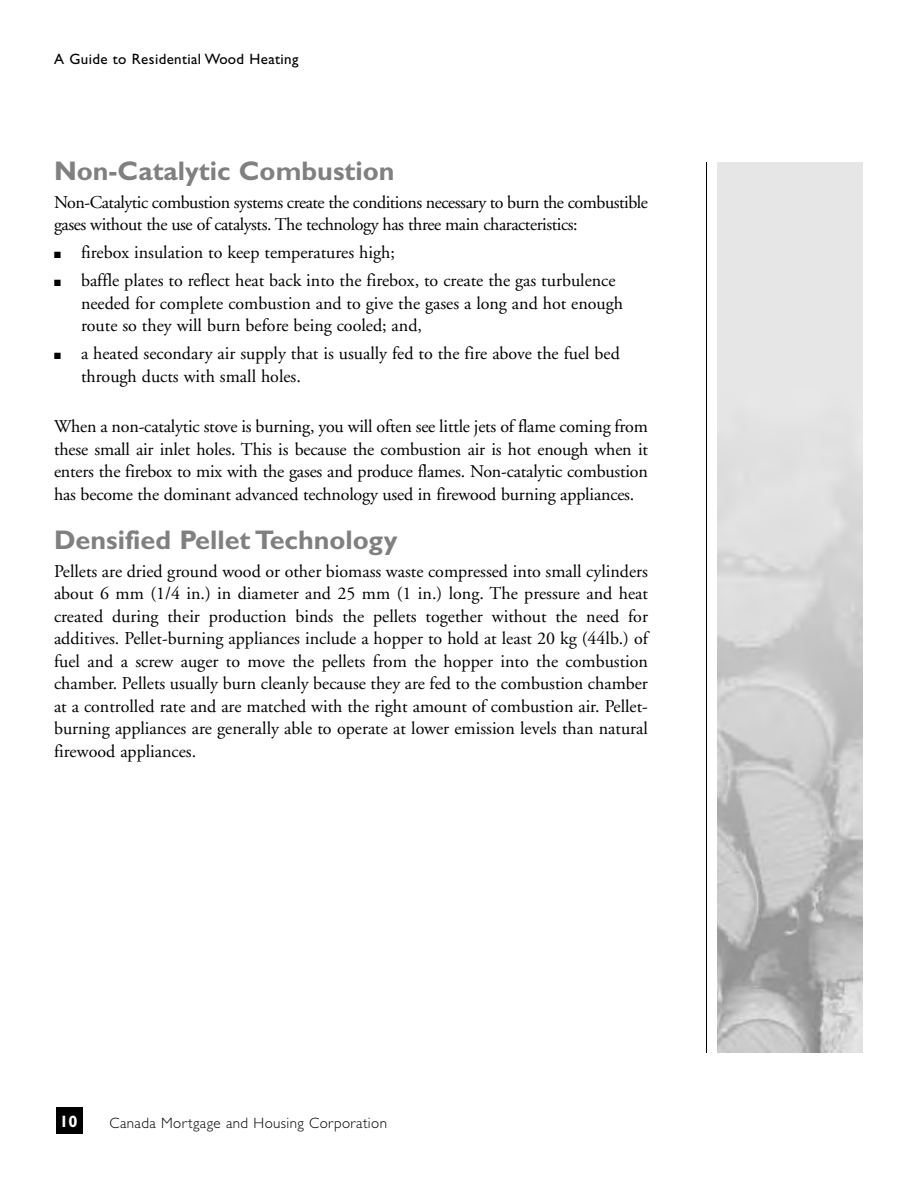
<style>
.page{position:relative;width:918px;height:1188px;background:#fff}
.page>*{position:absolute;margin:0;border:0;box-sizing:border-box;transform-origin:0 0}
.t1{font:700 27px "Gill Sans Std";color:#808080}
.t2{font:18px/22.5px "Adobe Garamond";color:#000}
.t3{font:18px/22.5px "Adobe Garamond";letter-spacing:-.025em;color:#000}
.t4{font:700 16.5px "Gill Sans Std";color:#fff}
.t5{font:300 15px "Gill Sans Std";letter-spacing:.025em;color:#000}
.t6{font:15px "Gill Sans Std";letter-spacing:.025em;color:#000}
</style>
<div class="page">
<div style="left:56px;top:1107px;width:27px;height:27px;background:#000"></div>
<hr style="left:706px;top:162px;width:1px;height:891px;background:#000">
<div style="left:717px;top:162px;width:146px;height:891px;background:#e6e6e6"></div>
<img style="left:717px;top:469px;width:146px;height:584px">
<p class="t6" style="left:54px;top:53px;width:246px">A Guide to Residential Wood Heating</p>
<h1 class="t1" style="left:54px;top:161px;width:342px">Non-Catalytic Combustion</h1>
<p class="t3" style="left:54px;top:193px;width:596px">Non-Catalytic combustion systems create the conditions necessary to burn the combustible gases without the use of catalysts. The technology has three main characteristics:</p>
<p class="t2" style="left:54px;top:243px;width:342px">■ firebox insulation to keep temperatures high;</p>
<p class="t2" style="left:81px;top:271px;width:544px;text-indent:-27px">■ baffle plates to reflect heat back into the firebox, to create the gas turbulence needed for complete combustion and to give the gases a long and hot enough route so they will burn before being cooled; and,</p>
<p class="t2" style="left:81px;top:344px;width:540px;text-indent:-27px">■ a heated secondary air supply that is usually fed to the fire above the fuel bed through ducts with small holes.</p>
<p class="t2" style="left:54px;top:417px;width:596px;text-align:justify">When a non-catalytic stove is burning, you will often see little jets of flame coming from these small air inlet holes. This is because the combustion air is hot enough when it enters the firebox to mix with the gases and produce flames. Non-catalytic combustion has become the dominant advanced technology used in firewood burning appliances.</p>
<h1 class="t1" style="left:54px;top:530px;width:345px">Densified Pellet Technology</h1>
<p class="t2" style="left:54px;top:562px;width:596px;text-align:justify">Pellets are dried ground wood or other biomass waste compressed into small cylinders about 6 mm (1/4 in.) in diameter and 25 mm (1 in.) long. The pressure and heat created during their production binds the pellets together without the need for additives. Pellet-burning appliances include a hopper to hold at least 20 kg (44lb.) of fuel and a screw auger to move the pellets from the hopper into the combustion chamber. Pellets usually burn cleanly because they are fed to the combustion chamber at a controlled rate and are matched with the right amount of combustion air. Pellet&shy;burning appliances are generally able to operate at lower emission levels than natural firewood appliances.</p>
<p class="t4" style="left:59px;top:1115px;width:20px">10</p>
<p class="t5" style="left:110px;top:1117px;width:279px">Canada Mortgage and Housing Corporation</p>
</div>
